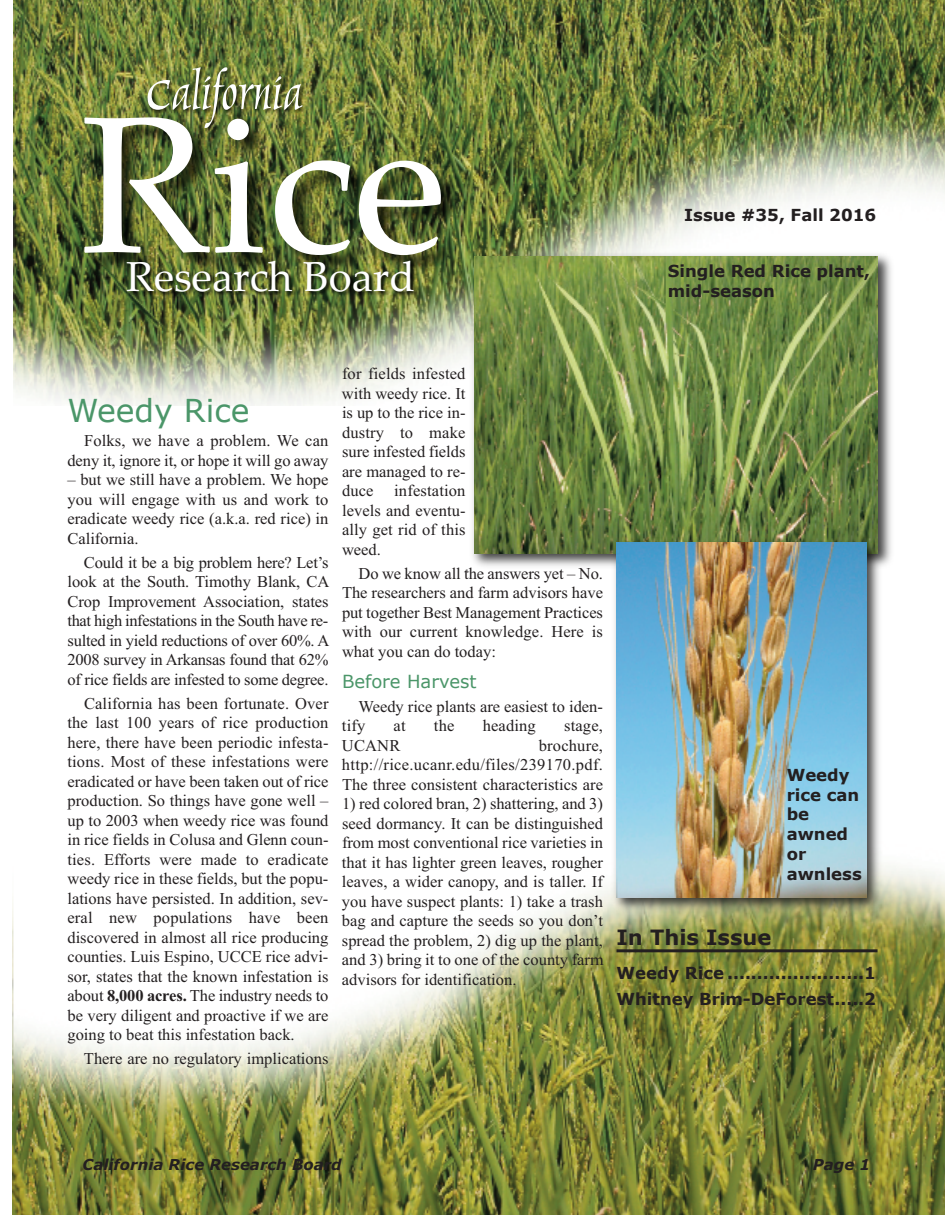
<style>
.page{position:relative;width:945px;height:1215px;background:#fff}
.page>*{position:absolute;margin:0;border:0;box-sizing:border-box;transform-origin:0 0}
.t1{font:195px "Palatino Linotype";color:#fff}
.t2{font:63px "Marigold";color:#fff}
.t3{font:42px "Palatino Linotype";color:#fff}
.t4{font:31.5px "Verdana";color:#4b9669}
.t5{font:700 21px "Verdana";color:#231f20}
.t6{font:18px "Verdana";color:#4b9669}
.t7{font:16.5px/19.5px "Times New Roman";color:#231f20;text-align:justify}
.t8{font:700 16.5px/19.8px "Verdana";color:#231f20}
.t9{font:italic 700 15px "Verdana";color:#231f20}
.s1{font-weight:700}
</style>
<div class="page">
<img style="left:12px;top:865px;width:933px;height:350px">
<img style="left:14px;top:0;width:931px;height:405px">
<img style="left:13px;top:76px;width:585px;height:290px">
<img style="left:111px;top:250px;width:342px;height:76px">
<img style="left:594px;top:922px;width:307px;height:233px">
<hr style="left:616px;top:949px;width:262px;height:3px;background:#231f20">
<img style="left:129px;top:58px;width:223px;height:92px">
<img style="left:624px;top:203px;width:271px;height:38px">
<img style="left:468px;top:249px;width:429px;height:317px">
<img style="left:475px;top:256px;width:403px;height:298px">
<img style="left:610px;top:536px;width:275px;height:381px">
<img style="left:616px;top:542px;width:250px;height:356px">
<img style="left:654px;top:259px;width:247px;height:53px">
<img style="left:767px;top:762px;width:118px;height:132px">
<h2 class="t2" style="left:146px;top:50px;width:158px">California</h2>
<h1 class="t1" style="left:80px;top:71px;width:368px">Rice</h1>
<h3 class="t3" style="left:126px;top:252px;width:291px">Research Board</h3>
<p class="t8" style="left:684px;top:205px;width:193px">Issue #35, Fall 2016</p>
<p class="t8" style="left:668px;top:261px;width:204px">Single Red Rice plant, mid-season</p>
<h3 class="t4" style="left:68px;top:391px;width:184px">Weedy Rice</h3>
<p class="t7" style="left:67px;top:431px;width:263px;text-align:right">Folks, we have a problem. We can deny it, ignore it, or hope it will go away</p>
<p class="t7" style="left:67px;top:470px;width:263px">– but we still have a problem. We hope you will engage with us and work to eradicate weedy rice (a.k.a. red rice) in California.</p>
<p class="t7" style="left:67px;top:552px;width:263px;text-indent:16px">Could it be a big problem here? Let’s look at the South. Timothy Blank, CA Crop Improvement Association, states that high infestations in the South have re&shy;sulted in yield reductions of over 60%. A 2008 survey in Arkansas found that 62% of rice fields are infested to some degree.</p>
<p class="t7" style="left:67px;top:694px;width:263px;text-indent:17px">California has been fortunate. Over the last 100 years of rice production here, there have been periodic infesta&shy;tions. Most of these infestations were eradicated or have been taken out of rice production. So things have gone well – up to 2003 when weedy rice was found in rice fields in Colusa and Glenn coun&shy;ties. Efforts were made to eradicate weedy rice in these fields, but the popu&shy;lations have persisted. In addition, sev&shy;eral new populations have been discovered in almost all rice producing counties. Luis Espino, UCCE rice advi&shy;sor, states that the known infestation is about <span class="s1">8,000 acres.</span> The industry needs to be very diligent and proactive if we are going to beat this infestation back.</p>
<p class="t7" style="left:84px;top:1049px;width:246px">There are no regulatory implications</p>
<p class="t7" style="left:342px;top:364px;width:125px">for fields infested with weedy rice. It is up to the rice in&shy;dustry to make sure infested fields are managed to re&shy;duce infestation levels and eventu&shy;ally get rid of this weed.</p>
<p class="t7" style="left:342px;top:563px;width:263px;text-indent:17px">Do we know all the answers yet – No.<br>The researchers and farm advisors have put together Best Management Practices with our current knowledge. Here is what you can do today:</p>
<p class="t6" style="left:342px;top:670px;width:136px">Before Harvest</p>
<p class="t7" style="left:342px;top:696px;width:262px;text-indent:17px">Weedy rice plants are easiest to iden&shy;tify</p>
<p class="t7" style="left:394px;top:716px;width:14px">at</p>
<p class="t7" style="left:434px;top:716px;width:22px">the</p>
<p class="t7" style="left:483px;top:716px;width:55px">heading</p>
<p class="t7" style="left:564px;top:716px;width:40px">stage,</p>
<p class="t7" style="left:342px;top:735px;width:60px">UCANR</p>
<p class="t7" style="left:342px;top:735px;width:263px;text-indent:197px">brochure, http://rice.ucanr.edu/files/239170.pdf.<br>The three consistent characteristics are</p>
<p class="t7" style="left:342px;top:794px;width:263px">1) red colored bran, 2) shattering, and 3) seed dormancy. It can be distinguished from most conventional rice varieties in that it has lighter green leaves, rougher leaves, a wider canopy, and is taller. If you have suspect plants: 1) take a trash bag and capture the seeds so you don’t spread the problem, 2) dig up the plant, and 3) bring it to one of the county farm advisors for identification.</p>
<p class="t8" style="left:787px;top:764px;width:77px">Weedy rice can be awned or awnless</p>
<p class="t5" style="left:616px;top:924px;width:156px">In This Issue</p>
<p class="t8" style="left:616px;top:959px;width:261px;line-height:25.8px">Weedy Rice .......................1<br>Whitney Brim-DeForest.....2</p>
<p class="t9" style="left:82px;top:1155px;width:261px">California Rice Research Board</p>
<p class="t9" style="left:813px;top:1155px;width:59px">Page 1</p>
</div>
